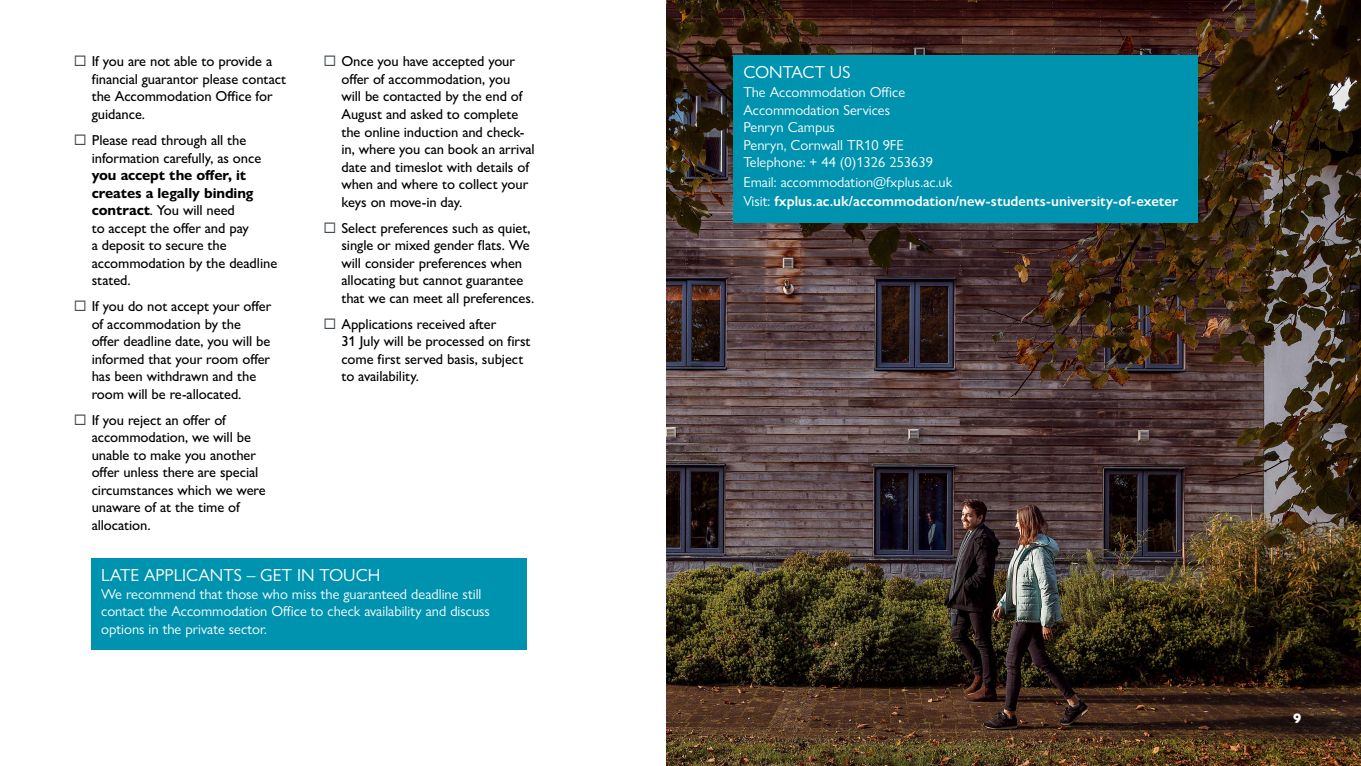
<style>
.page{position:relative;width:1361px;height:766px;background:#fff}
.page>*{position:absolute;margin:0;border:0;box-sizing:border-box;transform-origin:0 0}
.t1{font:17.52px "Gill Sans Nova";color:#fff}
.t2{font:17.5px "Gill Sans Nova";color:#fff}
.t3{font:500 14.5px "Gill Sans Nova";letter-spacing:-.005em;color:#000}
.t4{font:14.5px "Gill Sans Nova";color:#fff}
.t5{font:600 14.5px "Gill Sans Nova";color:#fff}
.t6{font:700 14.5px "Gill Sans Nova";letter-spacing:-.005em;color:#000}
.t7{font:800 13.82px "Gill Sans Nova";color:#fff}
.s1{color:#434e53}
.s2{font-weight:700}
.s3{font-weight:400}
</style>
<div class="page">
<img style="left:666px;top:0;width:695px;height:765px">
<div style="left:91px;top:558px;width:435px;height:91px;background:#0093af"></div>
<div style="left:733px;top:55px;width:465px;height:167px;background:#0093af"></div>
<p class="t3" style="left:74px;top:53px;width:200px"><span class="s1">◻</span> If you are not able to provide a</p>
<p class="t3" style="left:92px;top:70px;width:196px">fnancial guarantor please contact</p>
<p class="t3" style="left:92px;top:88px;width:182px">the Accommodation Ofce for</p>
<p class="t3" style="left:92px;top:105px;width:55px">guidance.</p>
<p class="t3" style="left:74px;top:131px;width:174px"><span class="s1">◻</span> Please read through all the</p>
<p class="t3" style="left:92px;top:149px;width:171px">information carefully, as once</p>
<p class="t6" style="left:92px;top:166px;width:156px">you accept the ofer, it</p>
<p class="t6" style="left:92px;top:183px;width:163px">creates a legally binding</p>
<p class="t3" style="left:92px;top:201px;width:145px"><span class="s2">contract</span>. You will need</p>
<p class="t3" style="left:92px;top:219px;width:159px">to accept the ofer and pay</p>
<p class="t3" style="left:92px;top:236px;width:136px">a deposit to secure the</p>
<p class="t3" style="left:92px;top:254px;width:187px">accommodation by the deadline</p>
<p class="t3" style="left:92px;top:271px;width:41px">stated.</p>
<p class="t3" style="left:74px;top:297px;width:199px"><span class="s1">◻</span> If you do not accept your ofer</p>
<p class="t3" style="left:92px;top:315px;width:151px">of accommodation by the</p>
<p class="t3" style="left:92px;top:332px;width:180px">ofer deadline date, you will be</p>
<p class="t3" style="left:92px;top:350px;width:180px">informed that your room ofer</p>
<p class="t3" style="left:92px;top:367px;width:166px">has been withdrawn and the</p>
<p class="t3" style="left:92px;top:385px;width:151px">room will be re-allocated.</p>
<p class="t3" style="left:74px;top:411px;width:154px"><span class="s1">◻</span> If you reject an ofer of</p>
<p class="t3" style="left:92px;top:428px;width:161px">accommodation, we will be</p>
<p class="t3" style="left:92px;top:446px;width:166px">unable to make you another</p>
<p class="t3" style="left:92px;top:463px;width:168px">ofer unless there are special</p>
<p class="t3" style="left:92px;top:481px;width:176px">circumstances which we were</p>
<p class="t3" style="left:92px;top:498px;width:150px">unaware of at the time of</p>
<p class="t3" style="left:92px;top:516px;width:60px">allocation.</p>
<p class="t3" style="left:323px;top:53px;width:193px"><span class="s1">◻</span> Once you have accepted your</p>
<p class="t3" style="left:341px;top:70px;width:170px">ofer of accommodation, you</p>
<p class="t3" style="left:341px;top:88px;width:183px">will be contacted by the end of</p>
<p class="t3" style="left:341px;top:105px;width:178px">August and asked to complete</p>
<p class="t3" style="left:341px;top:123px;width:185px">the online induction and check-</p>
<p class="t3" style="left:341px;top:140px;width:195px">in, where you can book an arrival</p>
<p class="t3" style="left:341px;top:158px;width:190px">date and timeslot with details of</p>
<p class="t3" style="left:341px;top:175px;width:188px">when and where to collect your</p>
<p class="t3" style="left:341px;top:193px;width:122px">keys on move-in day.</p>
<p class="t3" style="left:323px;top:219px;width:209px"><span class="s1">◻</span> Select preferences such as quiet,</p>
<p class="t3" style="left:341px;top:236px;width:190px">single or mixed gender fats. We</p>
<p class="t3" style="left:341px;top:254px;width:182px">will consider preferences when</p>
<p class="t3" style="left:341px;top:271px;width:183px">allocating but cannot guarantee</p>
<p class="t3" style="left:341px;top:289px;width:194px">that we can meet all preferences.</p>
<p class="t3" style="left:323px;top:315px;width:174px"><span class="s1">◻</span> Applications received after</p>
<p class="t3" style="left:341px;top:332px;width:191px">31 July will be processed on frst</p>
<p class="t3" style="left:341px;top:350px;width:183px">come frst served basis, subject</p>
<p class="t3" style="left:341px;top:367px;width:79px">to availability.</p>
<h1 class="t1" style="left:101px;top:564px;width:280px">LATE APPLICANTS – GET IN TOUCH</h1>
<p class="t4" style="left:101px;top:585px;width:382px">We recommend that those who miss the guaranteed deadline still</p>
<p class="t4" style="left:101px;top:602px;width:390px">contact the Accommodation Ofce to check availability and discuss</p>
<p class="t4" style="left:101px;top:620px;width:167px">options in the private sector.</p>
<h1 class="t2" style="left:743px;top:61px;width:108px">CONTACT US</h1>
<p class="t4" style="left:743px;top:83px;width:163px">The Accommodation Ofce</p>
<p class="t4" style="left:743px;top:101px;width:148px">Accommodation Services</p>
<p class="t4" style="left:743px;top:118px;width:93px">Penryn Campus</p>
<p class="t4" style="left:743px;top:136px;width:162px">Penryn, Cornwall TR10 9FE</p>
<p class="t4" style="left:743px;top:153px;width:191px">Telephone: + 44 (0)1326 253639</p>
<p class="t4" style="left:743px;top:173px;width:210px">Email: accommodation@fxplus.ac.uk</p>
<p class="t5" style="left:743px;top:192px;width:436px"><span class="s3">Visit:</span> fxplus.ac.uk/accommodation/new-students-university-of-exeter</p>
<p class="t7" style="left:1293px;top:709px;width:10px">9</p>
</div>
